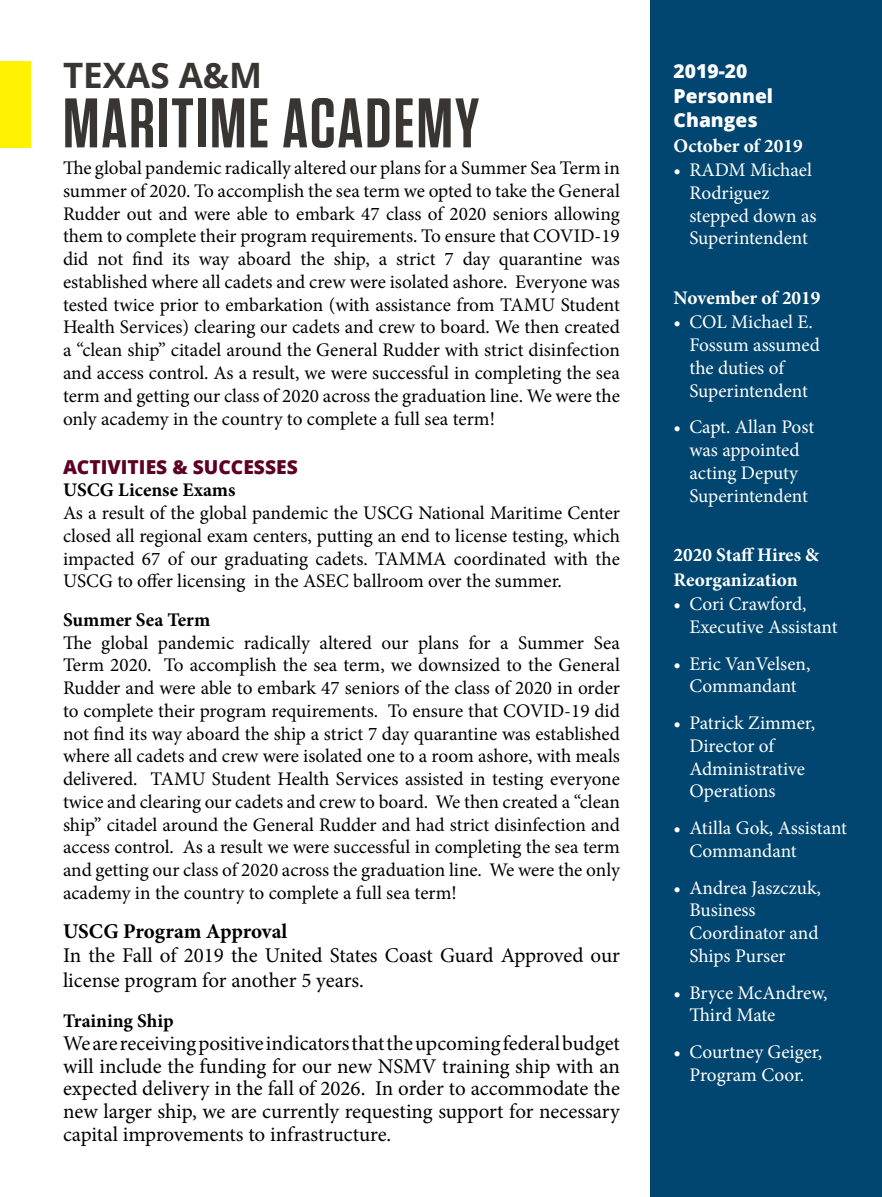
<style>
.page{position:relative;width:882px;height:1197px;background:#fff}
.page>*{position:absolute;margin:0;border:0;box-sizing:border-box;transform-origin:0 0}
.t1{font:600 70px "Tungsten";letter-spacing:.03em;color:#383533}
.t2{font:700 35px "Open Sans";color:#383533}
.t3{font:21px/22.8px "Minion Pro";letter-spacing:-.005em;color:#000}
.t4{font:700 21px "Minion Pro";color:#000}
.t5{font:19.25px/22.8px "Minion Pro";color:#000;text-align:justify}
.t6{font:19.25px/22.8px "Minion Pro";color:#fff}
.t7{font:700 19.25px/24.5px "Minion Pro";color:#fff}
.t8{font:700 19.25px "Minion Pro";color:#000}
.t9{font:800 19.25px/24.5px "Open Sans";color:#fff}
.t10{font:800 19.25px "Open Sans";color:#5d0025}
</style>
<div class="page">
<div style="left:650px;top:0;width:232px;height:1197px;background:#004670"></div>
<div style="left:0;top:61px;width:31px;height:87px;background:#fff203"></div>
<h2 class="t2" style="left:63px;top:50px;width:201px">TEXAS A&amp;M</h2>
<h1 class="t1" style="left:63px;top:86px;width:418px">MARITIME ACADEMY</h1>
<p class="t5" style="left:63px;top:157px;width:559px">The global pandemic radically altered our plans for a Summer Sea Term in summer of 2020. To accomplish the sea term we opted to take the General Rudder out and were able to embark 47 class of 2020 seniors allowing them to complete their program requirements. To ensure that COVID-19 did not find its way aboard the ship, a strict 7 day quarantine was established where all cadets and crew were isolated ashore. Everyone was tested twice prior to embarkation (with assistance from TAMU Student Health Services) clearing our cadets and crew to board. We then created a “clean ship” citadel around the General Rudder with strict disinfection and access control. As a result, we were successful in completing the sea term and getting our class of 2020 across the graduation line. We were the only academy in the country to complete a full sea term!</p>
<p class="t10" style="left:63px;top:452px;width:236px">ACTIVITIES &amp; SUCCESSES</p>
<p class="t8" style="left:63px;top:477px;width:174px">USCG License Exams</p>
<p class="t5" style="left:63px;top:502px;width:559px">As a result of the global pandemic the USCG National Maritime Center closed all regional exam centers, putting an end to license testing, which impacted 67 of our graduating cadets. TAMMA coordinated with the USCG to offer licensing in the ASEC ballroom over the summer.</p>
<p class="t8" style="left:63px;top:606px;width:149px">Summer Sea Term</p>
<p class="t5" style="left:63px;top:631px;width:559px">The global pandemic radically altered our plans for a Summer Sea Term 2020. To accomplish the sea term, we downsized to the General Rudder and were able to embark 47 seniors of the class of 2020 in order to complete their program requirements. To ensure that COVID-19 did not find its way aboard the ship a strict 7 day quarantine was established where all cadets and crew were isolated one to a room ashore, with meals delivered. TAMU Student Health Services assisted in testing everyone twice and clearing our cadets and crew to board. We then created a “clean ship” citadel around the General Rudder and had strict disinfection and access control. As a result we were successful in completing the sea term and getting our class of 2020 across the graduation line. We were the only academy in the country to complete a full sea term!</p>
<p class="t4" style="left:63px;top:916px;width:226px">USCG Program Approval</p>
<p class="t3" style="left:63px;top:944px;width:558px;line-height:24.5px">In the Fall of 2019 the United States Coast Guard Approved our license program for another 5 years.</p>
<p class="t8" style="left:63px;top:1007px;width:112px">Training Ship</p>
<p class="t3" style="left:63px;top:1032px;width:558px;text-align:justify">We are receiving positive indicators that the upcoming federal budget will include the funding for our new NSMV training ship with an expected delivery in the fall of 2026. In order to accommodate the new larger ship, we are currently requesting support for necessary capital improvements to infrastructure.</p>
<p class="t9" style="left:674px;top:58px;width:101px">2019-20<br>Personnel<br>Changes</p>
<p class="t7" style="left:674px;top:133px;width:131px">October of 2019</p>
<p class="t6" style="left:689px;top:159px;width:129px;text-indent:-16px">• RADM Michael<br>Rodriguez stepped down as<br>Superintendent</p>
<p class="t7" style="left:674px;top:285px;width:148px">November of 2019</p>
<p class="t6" style="left:689px;top:311px;width:132px;text-indent:-16px">• COL Michael E.<br>Fossum assumed the duties of<br>Superintendent</p>
<p class="t6" style="left:674px;top:416px;width:142px;text-align:center">• Capt. Allan Post was appointed acting Deputy<br>Superintendent</p>
<p class="t7" style="left:674px;top:542px;width:147px">2020 Staff Hires &amp;<br>Reorganization</p>
<p class="t6" style="left:689px;top:593px;width:150px;text-indent:-16px">• Cori Crawford,<br>Executive Assistant</p>
<p class="t6" style="left:674px;top:652px;width:138px;text-align:center">• Eric VanVelsen,<br>Commandant</p>
<p class="t6" style="left:689px;top:712px;width:127px;text-indent:-16px">• Patrick Zimmer,<br>Director of<br>Administrative<br>Operations</p>
<p class="t6" style="left:689px;top:817px;width:159px;text-indent:-16px">• Atilla Gok, Assistant<br>Commandant</p>
<p class="t6" style="left:689px;top:876px;width:133px;text-indent:-16px">• Andrea Jaszczuk,<br>Business<br>Coordinator and<br>Ships Purser</p>
<p class="t6" style="left:689px;top:981px;width:140px;text-indent:-16px">• Bryce McAndrew,<br>Third Mate</p>
<p class="t6" style="left:674px;top:1041px;width:150px;text-align:center">• Courtney Geiger,<br>Program Coor.</p>
</div>
